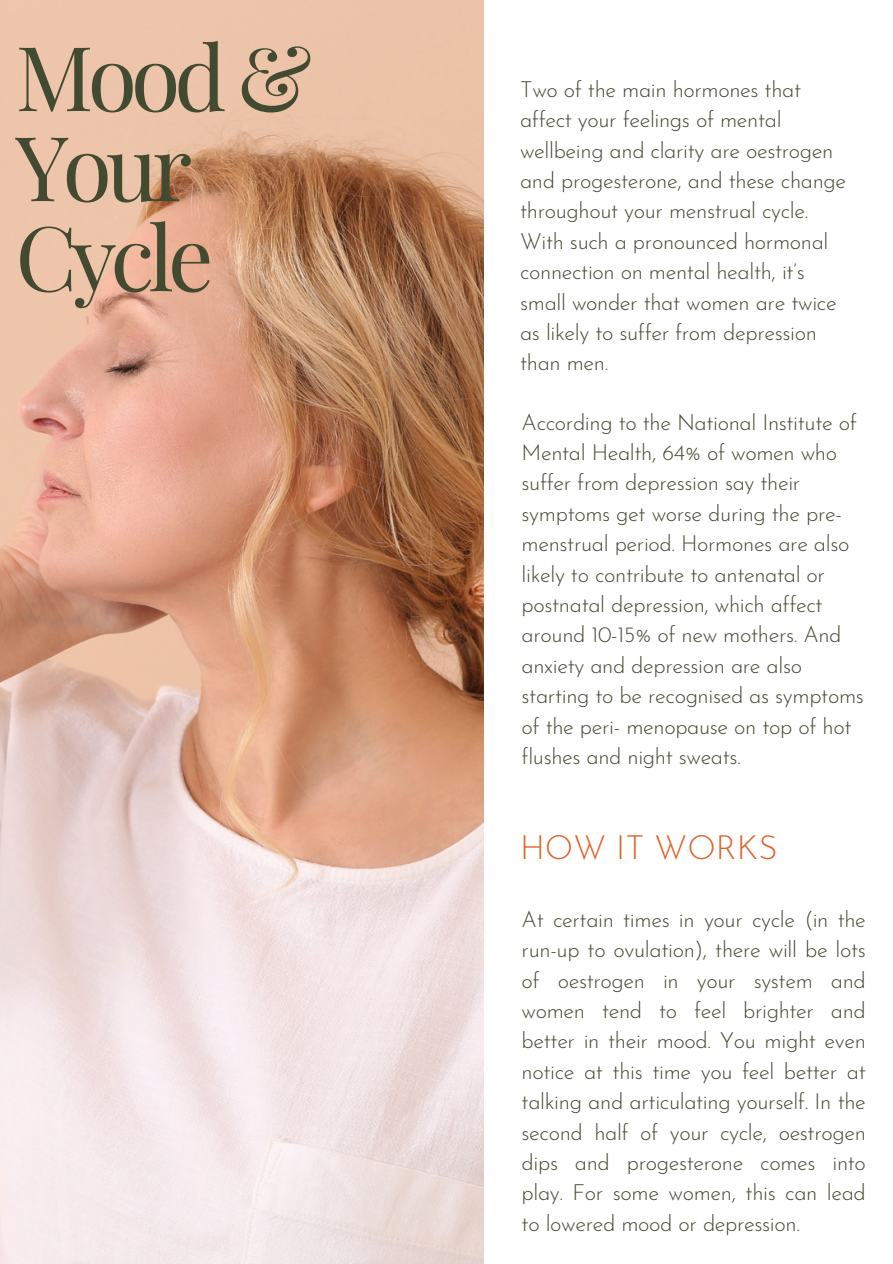
<style>
.page{position:relative;width:893px;height:1264px;background:#fff}
.page>*{position:absolute;margin:0;border:0;box-sizing:border-box;transform-origin:0 0}
.t1{font:89.7px/90px "Playfair Display";letter-spacing:-.065em;color:#434a32}
.t2{font:300 33px "Josefin Sans";color:#df6129}
.t3{font:300 21.9px/30.3px "Josefin Sans";letter-spacing:-.015em;color:#434a32}
</style>
<div class="page">
<img style="left:0;top:0;width:483px;height:1262px">
<p class="t1" style="left:15px;top:29px;width:298px">Mood &amp;<br>Your<br>Cycle</p>
<p class="t3" style="left:520px;top:76px;width:327px">Two of the main hormones that affect your feelings of mental wellbeing and clarity are oestrogen and progesterone, and these change throughout your menstrual cycle.<br>With such a pronounced hormonal connection on mental health, it’s small wonder that women are twice as likely to suffer from depression than men.</p>
<p class="t3" style="left:521px;top:409px;width:344px">According to the National Institute of Mental Health, 64% of women who suffer from depression say their symptoms get worse during the pre&shy;menstrual period. Hormones are also likely to contribute to antenatal or postnatal depression, which affect around 10-15% of new mothers. And anxiety and depression are also starting to be recognised as symptoms of the peri- menopause on top of hot flushes and night sweats.</p>
<h2 class="t2" style="left:520px;top:834px;width:259px">HOW IT WORKS</h2>
<h1 class="t3" style="left:521px;top:906px;width:346px;text-align:justify">At certain times in your cycle (in the run-up to ovulation), there will be lots of oestrogen in your system and women tend to feel brighter and better in their mood. You might even notice at this time you feel better at talking and articulating yourself. In the second half of your cycle, oestrogen dips and progesterone comes into play. For some women, this can lead to lowered mood or depression.</h1>
</div>
